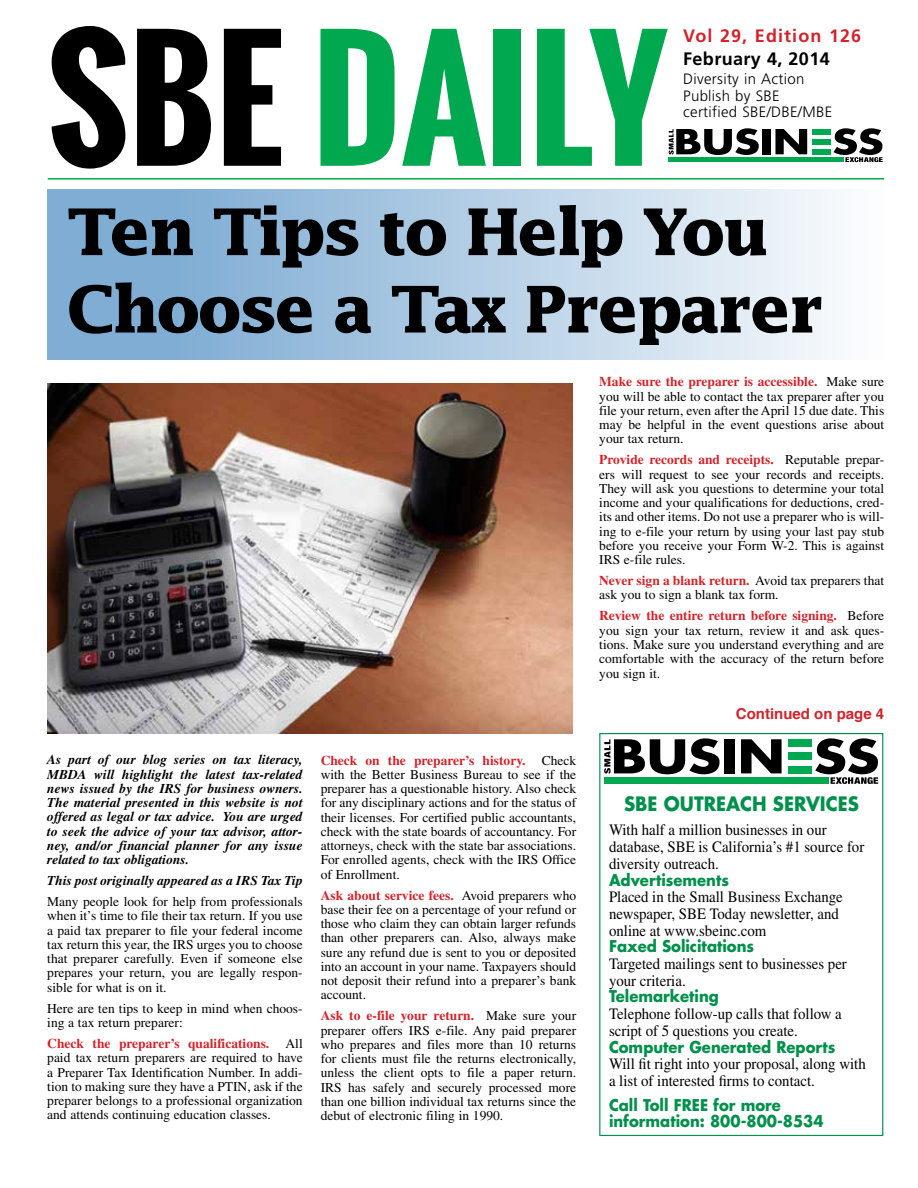
<style>
.page{position:relative;width:918px;height:1188px;background:#fff}
.page>*{position:absolute;margin:0;border:0;box-sizing:border-box;transform-origin:0 0}
.t1{font:700 155.85px "Oswald";color:#00a94f}
.t2{font:700 64.5px/77.4px "Lucida";letter-spacing:-.04em;color:#000}
.t3{font:700 19.35px "Futura";color:#00904c;scale:.94 1}
.t4{font:700 18px "Frutiger";letter-spacing:.06em;color:#d2232a}
.t5{font:700 18px "Frutiger";letter-spacing:.02em;color:#000}
.t6{font:15.75px/16.6px "Times";color:#000;scale:.94 1}
.t7{font:700 15.75px/16.6px "Futura";color:#00904c;scale:.94 1}
.t8{font:300 15px/16.5px "Frutiger";letter-spacing:.02em;color:#000}
.t9{font:700 15px "Helvetica";color:#d2232a}
.t10{font:13.5px/14.2px "Times";color:#000;text-align:justify}
.t11{font:italic 700 13.5px/14.2px "Times";color:#000;text-align:justify}
.s1{color:#000}
.s2{font-weight:700;color:#d2232a}
</style>
<div class="page">
<div style="left:599px;top:733px;width:284px;height:403px;background:#fff;border:1px solid #00904c"></div>
<div style="left:604px;top:778px;width:225px;height:6px;background:#00a94f"></div>
<div style="left:724px;top:739px;width:11px;height:34px;background:#000"></div>
<svg style="left:741px;top:739px;width:41px;height:34px"></svg>
<div style="left:788px;top:739px;width:23px;height:8px;background:#00a94f"></div>
<div style="left:788px;top:753px;width:23px;height:7px;background:#00a94f"></div>
<div style="left:788px;top:766px;width:23px;height:7px;background:#00a94f"></div>
<svg style="left:604px;top:738px;width:116px;height:36px"></svg>
<svg style="left:815px;top:738px;width:63px;height:46px"></svg>
<hr style="left:48px;top:178px;width:836px;height:2px;background:#00a94f">
<div style="left:669px;top:157px;width:175px;height:5px;background:#00a94f"></div>
<div style="left:762px;top:129px;width:9px;height:25px;background:#000"></div>
<svg style="left:775px;top:129px;width:32px;height:25px"></svg>
<div style="left:812px;top:129px;width:18px;height:6px;background:#00a94f"></div>
<div style="left:812px;top:139px;width:18px;height:5px;background:#00a94f"></div>
<div style="left:812px;top:149px;width:18px;height:5px;background:#00a94f"></div>
<svg style="left:669px;top:128px;width:90px;height:27px"></svg>
<svg style="left:833px;top:128px;width:50px;height:34px"></svg>
<div style="left:48px;top:189px;width:836px;height:170px;background:linear-gradient(to right,#6fa2ce,#f9fbfd)"></div>
<img style="left:48px;top:383px;width:525px;height:350px">
<h1 class="t1" style="left:47px;top:-17px;width:622px"><span class="s1">SBE</span> DAILY</h1>
<h3 class="t4" style="left:683px;top:25px;width:180px">Vol 29, Edition 126</h3>
<h3 class="t5" style="left:683px;top:48px;width:148px">February 4, 2014</h3>
<p class="t8" style="left:683px;top:71px;width:150px">Diversity in Action<br>Publish by SBE certified SBE/DBE/MBE</p>
<h2 class="t2" style="left:67px;top:192px;width:759px">Ten Tips to Help You<br>Choose a Tax Preparer</h2>
<p class="t10" style="left:599px;top:375px;width:287px"><span class="s2">Make sure the preparer is accessible.</span> Make sure you will be able to contact the tax preparer after you file your return, even after the April 15 due date. This may be helpful in the event questions arise about your tax return.</p>
<p class="t10" style="left:599px;top:453px;width:287px"><span class="s2">Provide records and receipts.</span> Reputable prepar&shy;ers will request to see your records and receipts.<br>They will ask you questions to determine your total income and your qualifications for deductions, cred&shy;its and other items. Do not use a preparer who is will&shy;ing to e-file your return by using your last pay stub before you receive your Form W-2. This is against IRS e-file rules.</p>
<p class="t10" style="left:599px;top:574px;width:286px"><span class="s2">Never sign a blank return.</span> Avoid tax preparers that ask you to sign a blank tax form.</p>
<p class="t10" style="left:599px;top:609px;width:286px"><span class="s2">Review the entire return before signing.</span> Before you sign your tax return, review it and ask ques&shy;tions. Make sure you understand everything and are comfortable with the accuracy of the return before you sign it.</p>
<p class="t11" style="left:47px;top:753px;width:257px">As part of our blog series on tax literacy, MBDA will highlight the latest tax-related news issued by the IRS for business owners.<br>The material presented in this website is not offered as legal or tax advice. You are urged to seek the advice of your tax advisor, attor&shy;ney, and/or financial planner for any issue related to tax obligations.</p>
<p class="t11" style="left:47px;top:873px;width:257px">This post originally appeared as a IRS Tax Tip</p>
<p class="t10" style="left:47px;top:894px;width:257px">Many people look for help from professionals when it’s time to file their tax return. If you use a paid tax preparer to file your federal income tax return this year, the IRS urges you to choose that preparer carefully. Even if someone else prepares your return, you are legally respon&shy;sible for what is on it.</p>
<p class="t10" style="left:47px;top:1001px;width:257px">Here are ten tips to keep in mind when choos&shy;ing a tax return preparer:</p>
<p class="t10" style="left:47px;top:1036px;width:257px"><span class="s2">Check the preparer’s qualifications.</span> All paid tax return preparers are required to have a Preparer Tax Identification Number. In addi&shy;tion to making sure they have a PTIN, ask if the preparer belongs to a professional organization and attends continuing education classes.</p>
<p class="t10" style="left:321px;top:753px;width:257px"><span class="s2">Check on the preparer’s history.</span> Check with the Better Business Bureau to see if the preparer has a questionable history. Also check for any disciplinary actions and for the status of their licenses. For certified public accountants, check with the state boards of accountancy. For attorneys, check with the state bar associations.<br>For enrolled agents, check with the IRS Office of Enrollment.</p>
<p class="t10" style="left:321px;top:888px;width:257px"><span class="s2">Ask about service fees.</span> Avoid preparers who base their fee on a percentage of your refund or those who claim they can obtain larger refunds than other preparers can. Also, always make sure any refund due is sent to you or deposited into an account in your name. Taxpayers should not deposit their refund into a preparer’s bank account.</p>
<p class="t10" style="left:321px;top:1009px;width:257px"><span class="s2">Ask to e-file your return.</span> Make sure your preparer offers IRS e-file. Any paid preparer who prepares and files more than 10 returns for clients must file the returns electronically, unless the client opts to file a paper return.<br>IRS has safely and securely processed more than one billion individual tax returns since the debut of electronic filing in 1990.</p>
<p class="t9" style="left:736px;top:702px;width:150px">Continued on page 4</p>
<h3 class="t3" style="left:624px;top:791px;width:239px">SBE Outreach Services</h3>
<p class="t6" style="left:609px;top:822px;width:273px">With half a million businesses in our database, SBE is California’s #1 source for diversity outreach.</p>
<p class="t7" style="left:609px;top:871px;width:129px">Advertisements</p>
<p class="t6" style="left:609px;top:889px;width:250px">Placed in the Small Business Exchange newspaper, SBE Today newsletter, and online at www.sbeinc.com</p>
<p class="t7" style="left:609px;top:938px;width:156px">Faxed Solicitations</p>
<p class="t6" style="left:609px;top:955px;width:255px">Targeted mailings sent to businesses per your criteria.</p>
<p class="t7" style="left:609px;top:988px;width:118px">Telemarketing</p>
<p class="t6" style="left:609px;top:1005px;width:249px">Telephone follow-up calls that follow a script of 5 questions you create.</p>
<p class="t7" style="left:609px;top:1038px;width:242px">Computer Generated Reports</p>
<p class="t6" style="left:609px;top:1056px;width:275px">Will fit right into your proposal, along with a list of interested firms to contact.</p>
<p class="t7" style="left:609px;top:1096px;width:230px">Call Toll FREE for more information: 800-800-8534</p>
</div>
